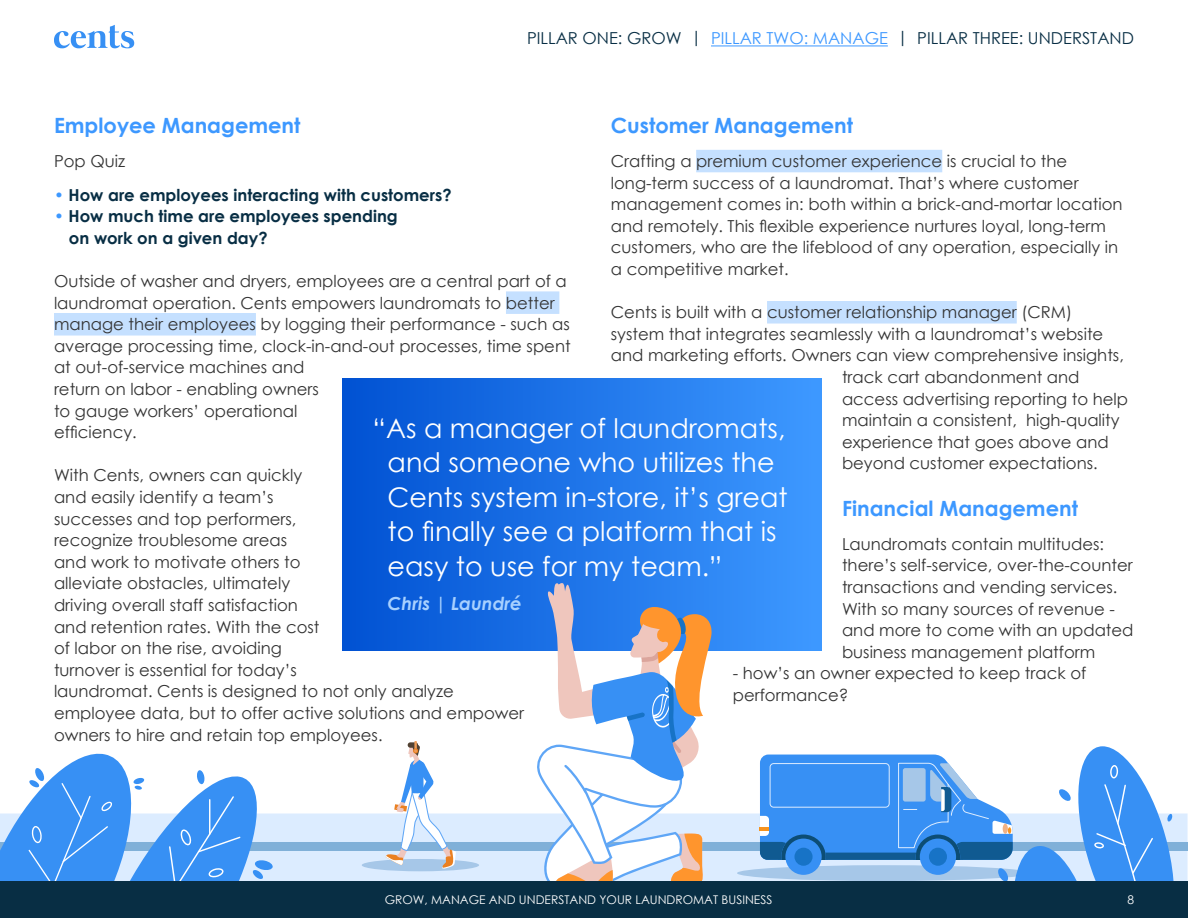
<style>
.page{position:relative;width:1188px;height:918px;background:#fff}
.page>*{position:absolute;margin:0;border:0;box-sizing:border-box;transform-origin:0 0}
.t1{font:27px/34.5px "Century Gothic";color:#fff}
.t2{font:700 21px "Century Gothic";color:#3d98ff}
.t3{font:italic 700 18px "Century Gothic";color:#a8d1ff}
.t4{font:16.5px/21.6px "Century Gothic";color:#333}
.t5{font:700 16.5px/21.6px "Century Gothic";color:#082e44}
.t6{font:16.5px "Century Gothic";color:#082e44}
.t7{font:12px "Century Gothic";color:#fff}
.s1{color:#3d98ff}
</style>
<div class="page">
<hr style="left:711px;top:46px;width:177px;height:1px;background:#3d98ff">
<svg style="left:54px;top:25px;width:80px;height:23px"></svg>
<div style="left:273px;top:813px;width:915px;height:69px;background:#dcecff"></div>
<div style="left:362px;top:859px;width:117px;height:12px;background:#a6c7e8;border-radius:50%"></div>
<div style="left:737px;top:865px;width:294px;height:16px;background:#a6c7e8;border-radius:50%"></div>
<div style="left:0;top:842px;width:1188px;height:9px;background:#80b0d8"></div>
<svg style="left:386px;top:741px;width:70px;height:128px"></svg>
<svg style="left:759px;top:746px;width:415px;height:136px"></svg>
<svg style="left:0;top:753px;width:273px;height:129px"></svg>
<div style="left:506px;top:291px;width:53px;height:23px;background:#c5e0ff"></div>
<div style="left:54px;top:313px;width:202px;height:23px;background:#c5e0ff"></div>
<div style="left:696px;top:150px;width:246px;height:22px;background:#c5e0ff"></div>
<div style="left:767px;top:301px;width:250px;height:23px;background:#c5e0ff"></div>
<div style="left:342px;top:378px;width:480px;height:272px;background:linear-gradient(to right,#0051d2,#3e99ff)"></div>
<svg style="left:532px;top:582px;width:181px;height:300px"></svg>
<div style="left:0;top:882px;width:1188px;height:36px;background:#082e44"></div>
<p class="t6" style="left:527px;top:26px;width:609px">PILLAR ONE: GROW | <span class="s1">PILLAR TWO: MANAGE</span> | PILLAR THREE: UNDERSTAND</p>
<p class="t2" style="left:54px;top:110px;width:248px">Employee Management</p>
<p class="t4" style="left:54px;top:150px;width:73px">Pop Quiz</p>
<p class="t5" style="left:54px;top:183px;width:399px"><span class="s1">•</span> How are employees interacting with customers?</p>
<p class="t5" style="left:69px;top:205px;width:330px;text-indent:-15px"><span class="s1">•</span> How much time are employees spending on work on a given day?</p>
<p class="t4" style="left:54px;top:270px;width:518px">Outside of washer and dryers, employees are a central part of a laundromat operation. Cents empowers laundromats to better manage their employees by logging their performance - such as average processing time, clock-in-and-out processes, time spent at out-of-service machines and<br>return on labor - enabling owners<br>to gauge workers’ operational<br>efficiency.</p>
<p class="t4" style="left:54px;top:464px;width:472px">With Cents, owners can quickly<br>and easily identify a team’s<br>successes and top performers,<br>recognize troublesome areas<br>and work to motivate others to<br>alleviate obstacles, ultimately<br>driving overall staff satisfaction<br>and retention rates. With the cost<br>of labor on the rise, avoiding<br>turnover is essential for today’s<br>laundromat. Cents is designed to not only analyze employee data, but to offer active solutions and empower owners to hire and retain top employees.</p>
<p class="t2" style="left:611px;top:110px;width:244px">Customer Management</p>
<p class="t4" style="left:611px;top:150px;width:513px">Crafting a premium customer experience is crucial to the long-term success of a laundromat. That’s where customer management comes in: both within a brick-and-mortar location and remotely. This flexible experience nurtures loyal, long-term customers, who are the lifeblood of any operation, especially in a competitive market.</p>
<p class="t4" style="left:611px;top:301px;width:463px">Cents is built with a customer relationship manager (CRM)</p>
<p class="t4" style="left:611px;top:323px;width:494px">system that integrates seamlessly with a laundromat’s website</p>
<p class="t4" style="left:611px;top:344px;width:515px">and marketing efforts. Owners can view comprehensive insights,</p>
<p class="t4" style="left:842px;top:366px;width:239px">track cart abandonment and</p>
<p class="t4" style="left:842px;top:388px;width:288px">access advertising reporting to help</p>
<p class="t4" style="left:842px;top:409px;width:279px">maintain a consistent, high-quality</p>
<p class="t4" style="left:842px;top:431px;width:268px">experience that goes above and</p>
<p class="t4" style="left:842px;top:452px;width:257px">beyond customer expectations.</p>
<p class="t2" style="left:842px;top:493px;width:238px">Financial Management</p>
<p class="t4" style="left:842px;top:533px;width:293px">Laundromats contain multitudes: there’s self-service, over-the-counter transactions and vending services.<br>With so many sources of revenue - and more to come with an updated business management platform</p>
<p class="t4" style="left:733px;top:662px;width:355px">- how’s an owner expected to keep track of performance?</p>
<h1 class="t1" style="left:388px;top:410px;width:402px;text-indent:-15px">“As a manager of laundromats, and someone who utilizes the<br>Cents system in-store, it’s great to finally see a platform that is easy to use for my team.”</h1>
<p class="t3" style="left:388px;top:590px;width:136px">Chris | Laundré</p>
<p class="t7" style="left:385px;top:891px;width:389px">GROW, MANAGE AND UNDERSTAND YOUR LAUNDROMAT BUSINESS</p>
<p class="t7" style="left:1127px;top:891px;width:8px">8</p>
</div>
